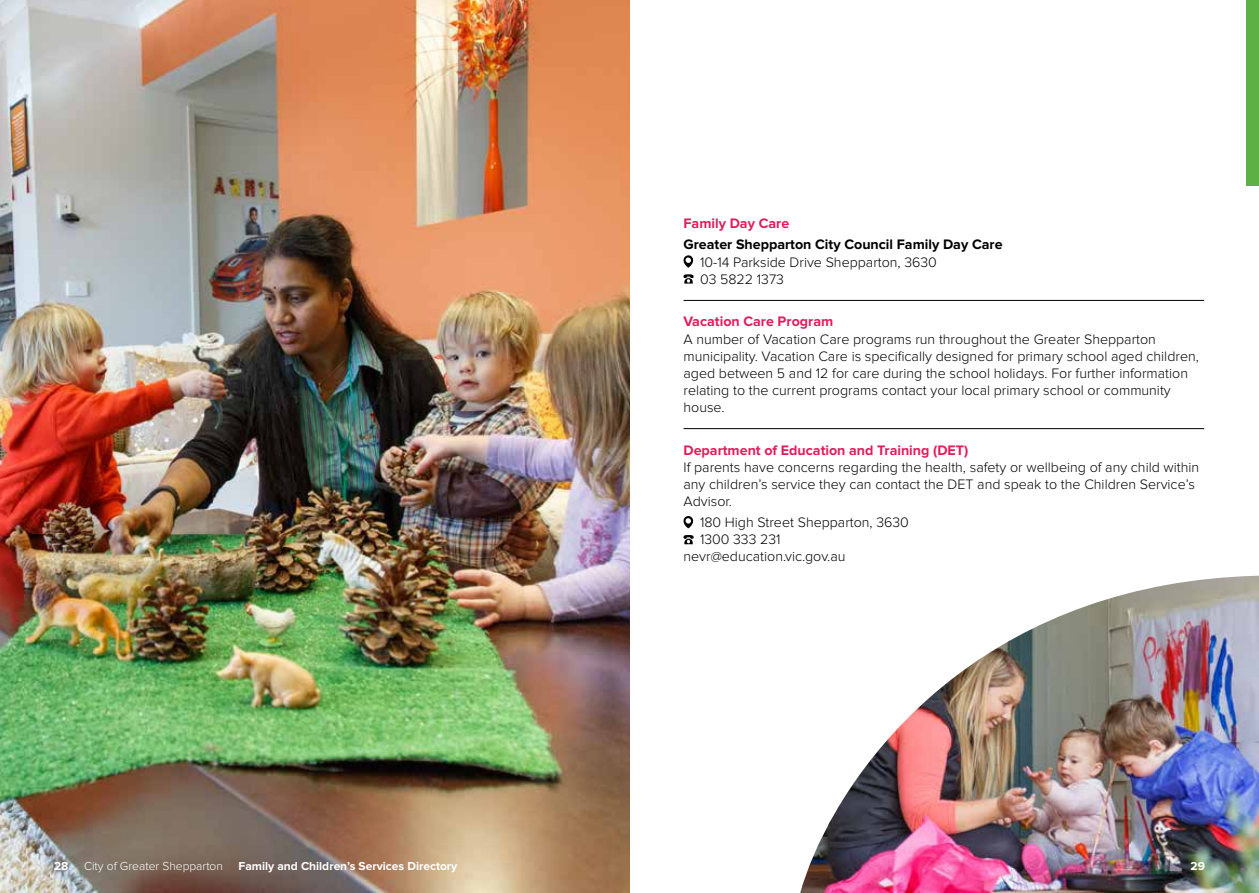
<style>
.page{position:relative;width:1259px;height:893px;background:#fff}
.page>*{position:absolute;margin:0;border:0;box-sizing:border-box;transform-origin:0 0}
.t1{font:300 14.25px/17.1px "Proxima Nova";color:#000}
.t2{font:700 14.25px "Proxima Nova";color:#e31c5c}
.t3{font:700 14.25px "Proxima Nova";color:#000}
.t4{font:700 12px "Proxima Nova";color:#fff}
.t5{font:300 12px "Proxima Nova";color:#fff}
</style>
<div class="page">
<img style="left:0;top:0;width:630px;height:893px">
<img style="left:800px;top:576px;width:459px;height:317px">
<hr style="left:683px;top:300px;width:521px;height:1px;background:#000">
<hr style="left:683px;top:428px;width:521px;height:1px;background:#000">
<svg style="left:683px;top:255px;width:10px;height:13px"></svg>
<svg style="left:683px;top:274px;width:11px;height:10px"></svg>
<svg style="left:683px;top:516px;width:10px;height:12px"></svg>
<svg style="left:683px;top:535px;width:11px;height:9px"></svg>
<div style="left:1246px;top:0;width:13px;height:186px;background:#5db044"></div>
<p class="t2" style="left:683px;top:217px;width:107px">Family Day Care</p>
<p class="t3" style="left:683px;top:238px;width:320px">Greater Shepparton City Council Family Day Care</p>
<p class="t1" style="left:700px;top:254px;width:238px">10-14 Parkside Drive Shepparton, 3630<br>03 5822 1373</p>
<p class="t2" style="left:683px;top:315px;width:151px">Vacation Care Program</p>
<p class="t1" style="left:683px;top:331px;width:517px">A number of Vacation Care programs run throughout the Greater Shepparton municipality. Vacation Care is specifically designed for primary school aged children, aged between 5 and 12 for care during the school holidays. For further information relating to the current programs contact your local primary school or community house.</p>
<p class="t2" style="left:683px;top:443px;width:286px">Department of Education and Training (DET)</p>
<p class="t1" style="left:683px;top:459px;width:517px">If parents have concerns regarding the health, safety or wellbeing of any child within any children’s service they can contact the DET and speak to the Children Service’s<br>Advisor.</p>
<p class="t1" style="left:700px;top:515px;width:210px">180 High Street Shepparton, 3630</p>
<p class="t1" style="left:700px;top:532px;width:82px">1300 333 231</p>
<p class="t1" style="left:683px;top:549px;width:163px">nevr@education.vic.gov.au</p>
<p class="t4" style="left:54px;top:860px;width:16px">28</p>
<p class="t5" style="left:84px;top:860px;width:140px">City of Greater Shepparton</p>
<p class="t4" style="left:238px;top:860px;width:220px">Family and Children’s Services Directory</p>
<p class="t4" style="left:1190px;top:860px;width:16px">29</p>
</div>
